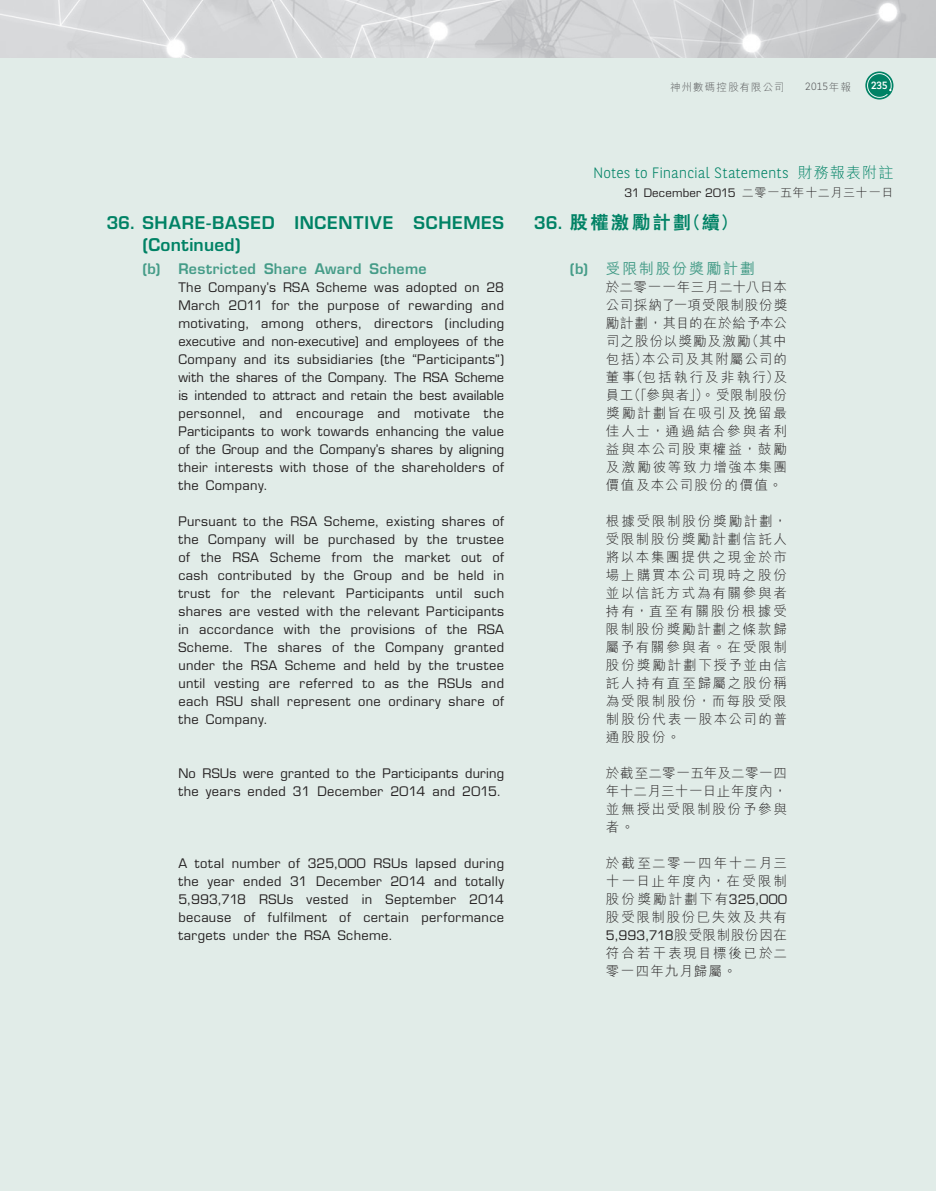
<style>
.page{position:relative;width:936px;height:1191px;background:#fff}
.page>*{position:absolute;margin:0;border:0;box-sizing:border-box;transform-origin:0 0}
._03_H1{font:800 18px "C Hei 2 HK";letter-spacing:.14em;color:#008265}
._03_H1-2{font:600 17.1px/22.5px "Eurostile LT Std";letter-spacing:.04em;color:#008265}
.t1{font:300 15px "BNPP Sans";color:#008265}
._04___H2{font:500 15px "M Hei HK";letter-spacing:.115em;color:#459c88}
._04___H2-2{font:600 14.25px "Eurostile LT Std";letter-spacing:.03em;color:#459c88}
._13_____P4{font:300 13.5px/18px "M Hei HK";letter-spacing:.12em;color:#231f20;text-align:justify}
._13_____P4-2{font:300 13.5px/18px "M Hei HK";letter-spacing:.1em;color:#231f20}
._13_____P4-3{font:12.9px/18px "Eurostile LT Std";letter-spacing:.03em;color:#231f20;text-align:justify}
.t2{font:11.4px "Eurostile LT Std";letter-spacing:.015em;color:#231f20}
.t3{font:300 10.5px "M Hei HK";letter-spacing:.095em;color:#57585a}
.t4{font:300 10.5px "BNPP Sans";color:#57585a}
.t5{font:10.5px "BNPP Sans";color:#fff}
.s1{font-family:"M Hei HK"}
.s2{font-family:"Eurostile LT Std";font-weight:600;font-size:17.1px}
.s3{font-family:"Eurostile LT Std";font-weight:600;font-size:14.25px}
.s4{font-family:"Eurostile LT Std";font-weight:400;font-size:12.9px}
.s5{font-family:"M Hei HK";font-weight:300;font-size:13.5px}
.s6{font-family:"M Hei HK";font-weight:300;font-size:12px}
</style>
<div class="page">
<div style="left:0;top:0;width:935px;height:1191px;background:#e1ece8"></div>
<img style="left:0;top:0;width:935px;height:57px">
<svg style="left:865px;top:71px;width:28px;height:28px"></svg>
<svg style="left:865px;top:72px;width:26px;height:27px"></svg>
<p class="_03_H1-2" style="left:142px;top:211px;width:363px;text-indent:-36px">36. SHARE-BASED INCENTIVE SCHEMES (Continued)</p>
<p class="_04___H2-2" style="left:142px;top:260px;width:286px">(b) Restricted Share Award Scheme</p>
<p class="_13_____P4-3" style="left:178px;top:278px;width:327px">The Company’s RSA Scheme was adopted on 28<br>March 2011 for the purpose of rewarding and motivating, among others, directors (including executive and non-executive) and employees of the Company and its subsidiaries (the “Participants”) with the shares of the Company. The RSA Scheme is intended to attract and retain the best available personnel, and encourage and motivate the Participants to work towards enhancing the value of the Group and the Company’s shares by aligning their interests with those of the shareholders of the Company.</p>
<p class="_13_____P4-3" style="left:178px;top:512px;width:327px">Pursuant to the RSA Scheme, existing shares of the Company will be purchased by the trustee of the RSA Scheme from the market out of cash contributed by the Group and be held in trust for the relevant Participants until such shares are vested with the relevant Participants in accordance with the provisions of the RSA Scheme. The shares of the Company granted under the RSA Scheme and held by the trustee until vesting are referred to as the RSUs and each RSU shall represent one ordinary share of the Company.</p>
<p class="_13_____P4-3" style="left:178px;top:764px;width:327px">No RSUs were granted to the Participants during the years ended 31 December 2014 and 2015.</p>
<p class="_13_____P4-3" style="left:178px;top:854px;width:327px">A total number of 325,000 RSUs lapsed during the year ended 31 December 2014 and totally 5,993,718 RSUs vested in September 2014 because of fulfilment of certain performance targets under the RSA Scheme.</p>
<p class="t3" style="left:670px;top:79px;width:116px">神州數碼控股有限公司</p>
<p class="t4" style="left:805px;top:79px;width:47px">2015<span class="s1">年報</span></p>
<p class="t5" style="left:871px;top:78px;width:18px">235</p>
<p class="t1" style="left:593px;top:163px;width:302px">Notes to Financial Statements <span class="s1">財務報表附註</span></p>
<p class="_03_H1" style="left:534px;top:210px;width:205px"><span class="s2">36.</span> 股權激勵計劃（續）</p>
<p class="_04___H2" style="left:570px;top:257px;width:186px"><span class="s3">(b)</span> 受限制股份獎勵計劃</p>
<p class="_13_____P4" style="left:606px;top:277px;width:183px">於二零一一年三月二十八日本公司採納了一項受限制股份獎勵計劃，其目的在於給予本公司之股份以獎勵及激勵（其中包括）本公司及其附屬公司的董事（包括執行及非執行）及員工（「參與者」）。受限制股份獎勵計劃旨在吸引及挽留最佳人士，通過結合參與者利益與本公司股東權益，鼓勵及激勵彼等致力增強本集團價值及本公司股份的價值。</p>
<p class="_13_____P4" style="left:606px;top:511px;width:182px">根據受限制股份獎勵計劃，受限制股份獎勵計劃信託人將以本集團提供之現金於市場上購買本公司現時之股份並以信託方式為有關參與者持有，直至有關股份根據受限制股份獎勵計劃之條款歸屬予有關參與者。在受限制股份獎勵計劃下授予並由信託人持有直至歸屬之股份稱為受限制股份，而每股受限制股份代表一股本公司的普通股股份。</p>
<p class="_13_____P4" style="left:606px;top:763px;width:182px">於截至二零一五年及二零一四年十二月三十一日止年度內，並無授出受限制股份予參與者。</p>
<p class="_13_____P4" style="left:606px;top:853px;width:183px">於截至二零一四年十二月三十一日止年度內，在受限制股份獎勵計劃下有<span class="s4">325,000</span>股受限制股份巳失效及共有</p>
<p class="_13_____P4-3" style="left:606px;top:926px;width:182px">5,993,718<span class="s5">股受限制股份因在</span></p>
<p class="_13_____P4-2" style="left:606px;top:943px;width:182px">符合若干表現目標後已於二零一四年九月歸屬。</p>
<p class="t2" style="left:624px;top:186px;width:270px">31 December 2015 <span class="s6">二零一五年十二月三十一日</span></p>
</div>
